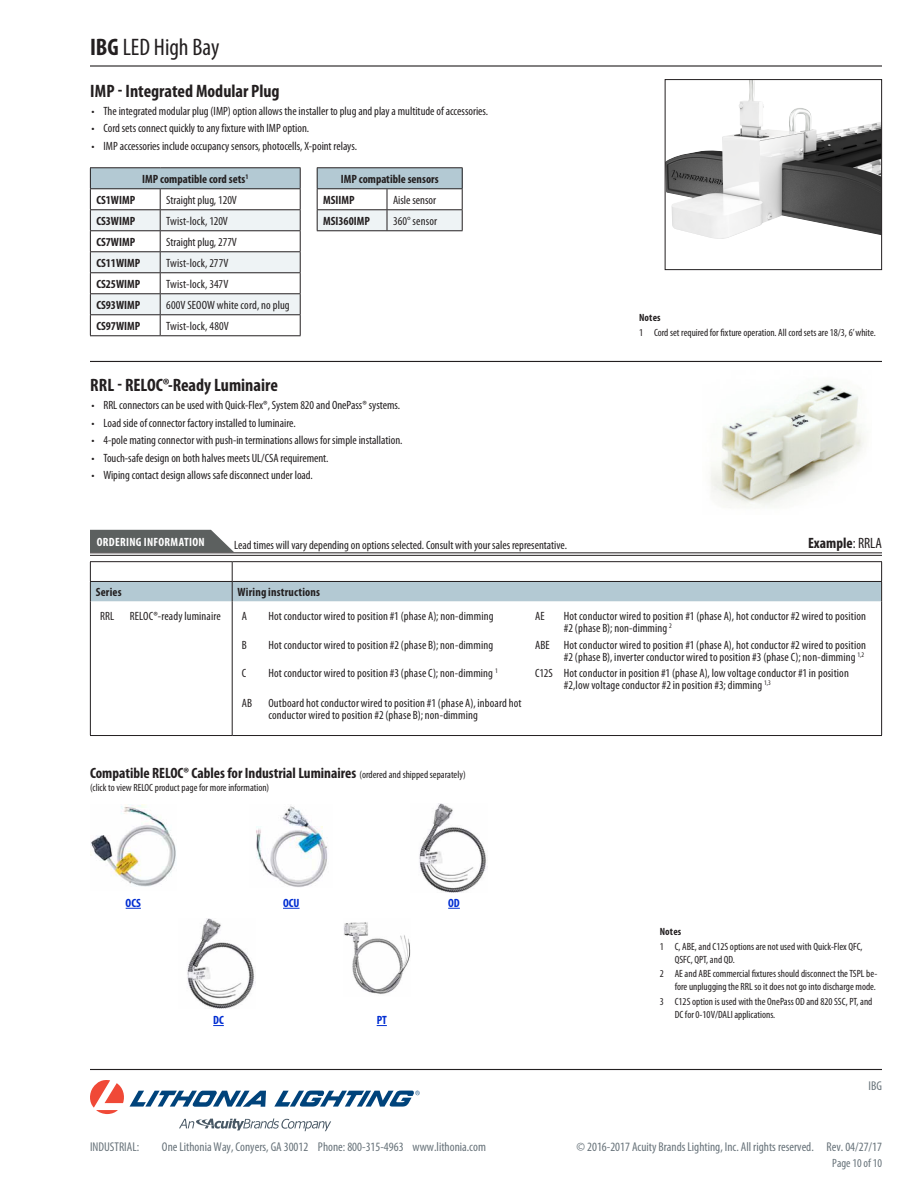
<style>
.page{position:relative;width:918px;height:1188px;background:#fff}
.page>*{position:absolute;margin:0;border:0;box-sizing:border-box;transform-origin:0 0}
.t1{font:condensed 24px "Myriad Pro";color:#231f20}
.t2{font:700 condensed 18px "Myriad Pro";color:#231f20}
.t3{font:700 condensed 15px "Myriad Pro";color:#231f20}
.t4{font:condensed 12.75px "Myriad Pro";color:#68737a}
.t5{font:condensed 12px/12px "Myriad Pro";letter-spacing:.005em;color:#231f20}
.t6{font:700 condensed 12px/21px "Myriad Pro";color:#231f20}
.t7{font:700 condensed 12px "Myriad Pro";letter-spacing:.025em;color:#fff}
.t8{font:700 condensed 12px "Myriad Pro";color:#002dd2}
.t9{font:condensed 12px "Myriad Pro";color:#68737a}
.t10{font:condensed 10.5px/12.6px "Myriad Pro";color:#231f20}
.t11{font:700 condensed 10.5px "Myriad Pro";letter-spacing:.015em;color:#231f20}
.s1{font-weight:700}
.s2{font-weight:400}
.s3{font-weight:400;font-size:10.5px}
</style>
<div class="page">
<hr style="left:90px;top:1069px;width:792px;height:1px;background:#231f20">
<svg style="left:90px;top:1080px;width:330px;height:51px"></svg>
<hr style="left:90px;top:65px;width:792px;height:2px;background:#231f20">
<img style="left:710px;top:384px;width:156px;height:123px">
<img style="left:90px;top:804px;width:86px;height:83px">
<svg style="left:126px;top:908px;width:15px;height:1px"></svg>
<img style="left:256px;top:805px;width:72px;height:82px">
<svg style="left:283px;top:908px;width:17px;height:1px"></svg>
<img style="left:187px;top:919px;width:68px;height:89px">
<img style="left:344px;top:922px;width:67px;height:72px">
<svg style="left:448px;top:908px;width:12px;height:1px"></svg>
<img style="left:419px;top:803px;width:68px;height:89px">
<img style="left:667px;top:81px;width:213px;height:158px">
<div style="left:665px;top:79px;width:217px;height:191px;border:1px solid #231f20"></div>
<hr style="left:90px;top:601px;width:1px;height:134px;background:#231f20">
<hr style="left:232px;top:601px;width:1px;height:134px;background:#231f20">
<hr style="left:881px;top:601px;width:1px;height:134px;background:#231f20">
<hr style="left:90px;top:561px;width:142px;height:1px;background:#231f20">
<hr style="left:232px;top:561px;width:650px;height:1px;background:#231f20">
<svg style="left:90px;top:562px;width:792px;height:39px"></svg>
<hr style="left:90px;top:735px;width:142px;height:1px;background:#231f20">
<hr style="left:232px;top:735px;width:650px;height:1px;background:#231f20">
<svg style="left:90px;top:530px;width:144px;height:22px;background:#686c6b"></svg>
<hr style="left:90px;top:553px;width:792px;height:1px;background:#231f20">
<hr style="left:90px;top:555px;width:792px;height:1px;background:#231f20">
<hr style="left:90px;top:361px;width:792px;height:1px;background:#231f20">
<hr style="left:317px;top:167px;width:70px;height:1px;background:#231f20">
<hr style="left:387px;top:167px;width:76px;height:1px;background:#231f20">
<svg style="left:317px;top:168px;width:146px;height:62px"></svg>
<hr style="left:317px;top:230px;width:70px;height:1px;background:#231f20">
<hr style="left:387px;top:230px;width:76px;height:1px;background:#231f20">
<hr style="left:90px;top:167px;width:70px;height:1px;background:#231f20">
<hr style="left:160px;top:167px;width:141px;height:1px;background:#231f20">
<svg style="left:90px;top:168px;width:211px;height:167px"></svg>
<hr style="left:90px;top:335px;width:70px;height:1px;background:#231f20">
<hr style="left:160px;top:335px;width:141px;height:1px;background:#231f20">
<h1 class="t1" style="left:90px;top:34px;width:131px"><span class="s1">IBG</span> LED High Bay</h1>
<h2 class="t2" style="left:90px;top:81px;width:191px">IMP - Integrated Modular Plug</h2>
<p class="t5" style="left:92px;top:105px;width:398px">• The integrated modular plug (IMP) option allows the installer to plug and play a multitude of accessories.</p>
<p class="t5" style="left:92px;top:122px;width:219px">• Cord sets connect quickly to any fixture with IMP option.</p>
<p class="t5" style="left:92px;top:140px;width:267px">• IMP accessories include occupancy sensors, photocells, X-point relays.</p>
<p class="t6" style="left:142px;top:168px;width:108px">IMP compatible cord sets<sup>1</sup></p>
<p class="t6" style="left:96px;top:189px;width:40px">CS1WIMP</p>
<p class="t5" style="left:166px;top:194px;width:72px">Straight plug, 120V</p>
<p class="t6" style="left:96px;top:210px;width:40px">CS3WIMP</p>
<p class="t5" style="left:166px;top:215px;width:63px">Twist-lock, 120V</p>
<p class="t6" style="left:96px;top:231px;width:40px">CS7WIMP</p>
<p class="t5" style="left:166px;top:236px;width:72px">Straight plug, 277V</p>
<p class="t6" style="left:96px;top:252px;width:45px">CS11WIMP</p>
<p class="t5" style="left:166px;top:257px;width:64px">Twist-lock, 277V</p>
<p class="t6" style="left:96px;top:273px;width:45px">CS25WIMP</p>
<p class="t5" style="left:166px;top:278px;width:64px">Twist-lock, 347V</p>
<p class="t6" style="left:96px;top:294px;width:45px">CS93WIMP</p>
<p class="t5" style="left:166px;top:299px;width:125px">600V SEOOW white cord, no plug</p>
<p class="t6" style="left:96px;top:315px;width:45px">CS97WIMP</p>
<p class="t5" style="left:166px;top:320px;width:64px">Twist-lock, 480V</p>
<p class="t6" style="left:323px;top:168px;width:117px;text-indent:18px">IMP compatible sensors<br>MSIIMP</p>
<p class="t5" style="left:393px;top:194px;width:45px">Aisle sensor</p>
<p class="t6" style="left:323px;top:210px;width:48px">MSI360IMP</p>
<p class="t5" style="left:393px;top:215px;width:46px">360° sensor</p>
<h2 class="t2" style="left:90px;top:375px;width:189px">RRL - RELOC®-Ready Luminaire</h2>
<p class="t5" style="left:92px;top:400px;width:310px">• RRL connectors can be used with Quick-Flex®, System 820 and OnePass® systems.</p>
<p class="t5" style="left:92px;top:417px;width:206px">• Load side of connector factory installed to luminaire.</p>
<p class="t5" style="left:92px;top:434px;width:313px">• 4-pole mating connector with push-in terminations allows for simple installation.</p>
<p class="t5" style="left:92px;top:452px;width:239px">• Touch-safe design on both halves meets UL/CSA requirement.</p>
<p class="t5" style="left:92px;top:469px;width:223px">• Wiping contact design allows safe disconnect under load.</p>
<p class="t11" style="left:639px;top:312px;width:23px">Notes</p>
<p class="t10" style="left:639px;top:327px;width:238px">1 Cord set required for fixture operation. All cord sets are 18/3, 6’ white.</p>
<p class="t7" style="left:97px;top:535px;width:109px">ORDERING INFORMATION</p>
<p class="t5" style="left:234px;top:540px;width:334px">Lead times will vary depending on options selected. Consult with your sales representative.</p>
<p class="t3" style="left:808px;top:535px;width:75px">Example<span class="s2">: RRLA</span></p>
<p class="t6" style="left:96px;top:582px;width:27px">Series</p>
<p class="t6" style="left:238px;top:582px;width:84px">Wiring instructions</p>
<p class="t5" style="left:100px;top:610px;width:16px">RRL</p>
<p class="t5" style="left:130px;top:610px;width:93px">RELOC®-ready luminaire</p>
<p class="t5" style="left:242px;top:610px;width:7px">A</p>
<p class="t5" style="left:268px;top:610px;width:227px">Hot conductor wired to position #1 (phase A); non-dimming</p>
<p class="t5" style="left:535px;top:610px;width:11px">AE</p>
<p class="t5" style="left:564px;top:610px;width:304px">Hot conductor wired to position #1 (phase A), hot conductor #2 wired to position #2 (phase B); non-dimming <sup>2</sup></p>
<p class="t5" style="left:242px;top:639px;width:6px">B</p>
<p class="t5" style="left:268px;top:639px;width:226px">Hot conductor wired to position #2 (phase B); non-dimming</p>
<p class="t5" style="left:535px;top:639px;width:332px;text-align:right">ABE Hot conductor wired to position #1 (phase A), hot conductor #2 wired to position #2 (phase B), inverter conductor wired to position #3 (phase C); non-dimming <sup>1,2</sup></p>
<p class="t5" style="left:242px;top:667px;width:6px">C</p>
<p class="t5" style="left:268px;top:667px;width:231px">Hot conductor wired to position #3 (phase C); non-dimming <sup>1</sup></p>
<p class="t5" style="left:564px;top:667px;width:286px;text-indent:-29px">C12S Hot conductor in position #1 (phase A), low voltage conductor #1 in position #2,low voltage conductor #2 in position #3; dimming <sup>1,3</sup></p>
<p class="t5" style="left:242px;top:698px;width:12px">AB</p>
<p class="t5" style="left:268px;top:698px;width:255px">Outboard hot conductor wired to position #1 (phase A), inboard hot conductor wired to position #2 (phase B); non-dimming</p>
<p class="t3" style="left:90px;top:765px;width:377px">Compatible RELOC® Cables for Industrial Luminaires <span class="s3">(ordered and shipped separately)</span></p>
<p class="t10" style="left:90px;top:781px;width:181px">(click to view RELOC product page for more information)</p>
<p class="t8" style="left:126px;top:896px;width:17px">OCS</p>
<p class="t8" style="left:283px;top:896px;width:18px">OCU</p>
<p class="t8" style="left:213px;top:1014px;width:12px">DC</p>
<p class="t8" style="left:377px;top:1014px;width:12px">PT</p>
<p class="t8" style="left:448px;top:896px;width:13px">OD</p>
<p class="t11" style="left:660px;top:926px;width:23px">Notes</p>
<p class="t10" style="left:675px;top:940px;width:189px;text-indent:-15px">1 C, ABE, and C12S options are not used with Quick-Flex QFC,<br>QSFC, QPT, and QD.</p>
<p class="t10" style="left:660px;top:968px;width:219px;text-align:right">2 AE and ABE commercial fixtures should disconnect the TSPL be&shy;fore unplugging the RRL so it does not go into discharge mode.</p>
<p class="t10" style="left:675px;top:995px;width:199px;text-indent:-15px">3 C12S option is used with the OnePass OD and 820 SSC, PT, and<br>DC for 0-10V/DALI applications.</p>
<p class="t4" style="left:869px;top:1078px;width:15px">IBG</p>
<p class="t4" style="left:90px;top:1140px;width:51px">INDUSTRIAL:</p>
<p class="t4" style="left:162px;top:1140px;width:325px">One Lithonia Way, Conyers, GA 30012 Phone: 800-315-4963 www.lithonia.com</p>
<p class="t4" style="left:577px;top:1140px;width:307px">© 2016-2017 Acuity Brands Lighting, Inc. All rights reserved. Rev. 04/27/17</p>
<p class="t9" style="left:832px;top:1157px;width:51px">Page 10 of 10</p>
</div>
